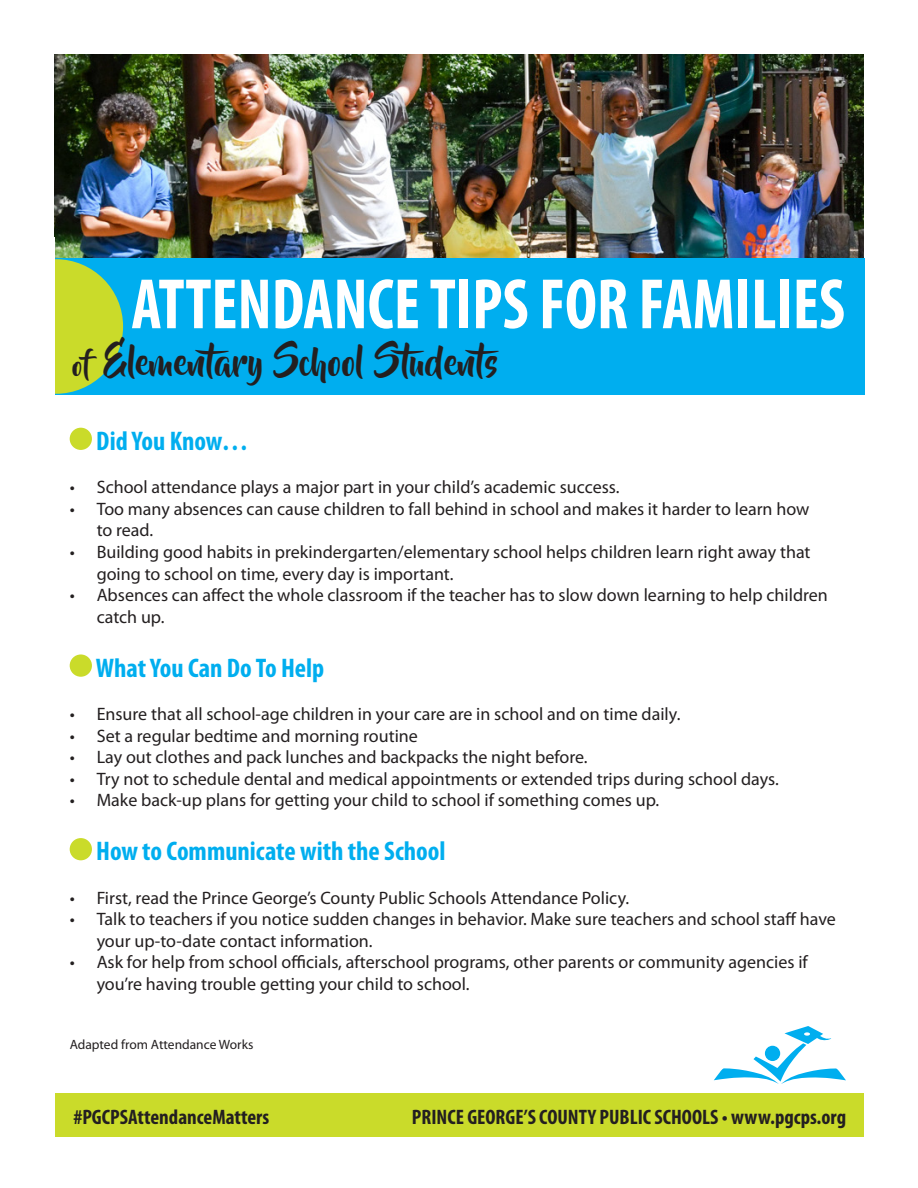
<style>
.page{position:relative;width:918px;height:1188px;background:#fff}
.page>*{position:absolute;margin:0;border:0;box-sizing:border-box;transform-origin:0 0}
.t1{font:700 condensed 72px "Myriad Pro";color:#fff;scale:.92 1}
.t2{font:36px "Beyond The Mountains";color:#231f20}
.t3{font:700 condensed 27px "Myriad Pro";color:#00aeef}
.t4{font:700 condensed 21px "Myriad Pro";color:#231f20}
.t5{font:18px/21.6px "Myriad Pro";color:#231f20}
.t6{font:13.5px "Myriad Pro";color:#231f20}
.s1{font-size:27px}
</style>
<div class="page">
<div style="left:70px;top:428px;width:22px;height:22px;background:#cadb2a;border-radius:50%"></div>
<div style="left:70px;top:654px;width:22px;height:23px;background:#cadb2a;border-radius:50%"></div>
<div style="left:70px;top:838px;width:22px;height:22px;background:#cadb2a;border-radius:50%"></div>
<img style="left:54px;top:54px;width:810px;height:204px">
<svg style="left:714px;top:1026px;width:132px;height:57px"></svg>
<div style="left:55px;top:258px;width:810px;height:137px;background:#00aeef"></div>
<svg style="left:55px;top:259px;width:68px;height:135px"></svg>
<div style="left:56px;top:1093px;width:808px;height:43px;background:#cadb2a"></div>
<p class="t1" style="left:131px;top:259px;width:777px">ATTENDANCE TIPS FOR FAMILIES</p>
<p class="t2" style="left:73px;top:343px;width:438px"><span class="s1">of</span> Elementary School Students</p>
<p class="t3" style="left:96px;top:424px;width:154px">Did You Know…</p>
<p class="t5" style="left:70px;top:476px;width:551px">• School attendance plays a major part in your child’s academic success.</p>
<p class="t5" style="left:97px;top:498px;width:714px;text-indent:-27px">• Too many absences can cause children to fall behind in school and makes it harder to learn how to read.</p>
<p class="t5" style="left:97px;top:541px;width:715px;text-indent:-27px">• Building good habits in prekindergarten/elementary school helps children learn right away that going to school on time, every day is important.</p>
<p class="t5" style="left:97px;top:584px;width:733px;text-indent:-27px">• Absences can affect the whole classroom if the teacher has to slow down learning to help children catch up.</p>
<p class="t3" style="left:96px;top:651px;width:230px">What You Can Do To Help</p>
<p class="t5" style="left:70px;top:703px;width:612px">• Ensure that all school-age children in your care are in school and on time daily.</p>
<p class="t5" style="left:70px;top:724px;width:350px">• Set a regular bedtime and morning routine</p>
<p class="t5" style="left:70px;top:746px;width:519px">• Lay out clothes and pack lunches and backpacks the night before.</p>
<p class="t5" style="left:70px;top:768px;width:711px">• Try not to schedule dental and medical appointments or extended trips during school days.</p>
<p class="t5" style="left:70px;top:789px;width:591px">• Make back-up plans for getting your child to school if something comes up.</p>
<p class="t3" style="left:96px;top:834px;width:351px">How to Communicate with the School</p>
<p class="t5" style="left:70px;top:886px;width:561px">• First, read the Prince George’s County Public Schools Attendance Policy.</p>
<p class="t5" style="left:97px;top:908px;width:741px;text-indent:-27px">• Talk to teachers if you notice sudden changes in behavior. Make sure teachers and school staff have your up-to-date contact information.</p>
<p class="t5" style="left:97px;top:951px;width:713px;text-indent:-27px">• Ask for help from school officials, afterschool programs, other parents or community agencies if you’re having trouble getting your child to school.</p>
<p class="t6" style="left:70px;top:1036px;width:185px">Adapted from Attendance Works</p>
<p class="t4" style="left:73px;top:1104px;width:197px">#PGCPSAttendanceMatters</p>
<p class="t4" style="left:412px;top:1104px;width:436px">PRINCE GEORGE’S COUNTY PUBLIC SCHOOLS • www.pgcps.org</p>
</div>
